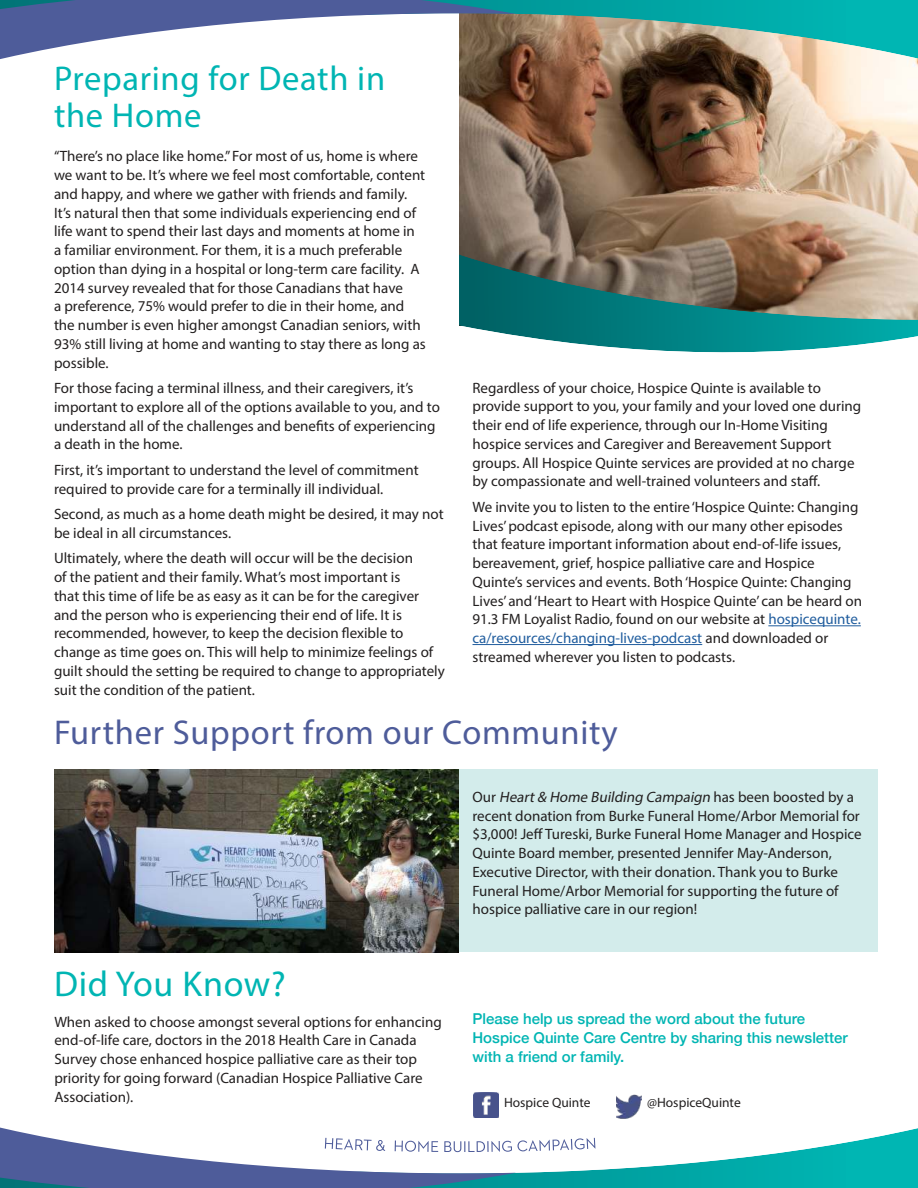
<style>
.page{position:relative;width:918px;height:1188px;background:#fff}
.page>*{position:absolute;margin:0;border:0;box-sizing:border-box;transform-origin:0 0}
.t1{font:36px "Myriad Pro";letter-spacing:.02em;color:#00b5b3}
.t2{font:34.5px "Myriad Pro";letter-spacing:.02em;color:#4e5c9a}
.t3{font:34.5px/37.5px "Myriad Pro";letter-spacing:.02em;color:#00b5b3}
.t4{font:15px/18.8px "Myriad Pro";color:#221f1f}
.t5{font:500 15px/18.8px "Helvetica Neue";color:#00b5b3}
.t6{font:13.5px "Myriad Pro";color:#221f1f}
.s1{color:#205d9e}
.s2{font-style:italic}
</style>
<div class="page">
<img style="left:459px;top:59px;width:459px;height:195px">
<div style="left:437px;top:769px;width:441px;height:183px;background:#d3eceb"></div>
<img style="left:595px;top:1128px;width:323px;height:60px">
<svg style="left:0;top:1127px;width:595px;height:61px"></svg>
<img style="left:473px;top:1092px;width:26px;height:25px">
<img style="left:616px;top:1094px;width:25px;height:25px">
<hr style="left:768px;top:625px;width:93px;height:1px;background:#205d9e">
<hr style="left:473px;top:644px;width:229px;height:1px;background:#205d9e">
<img style="left:459px;top:254px;width:459px;height:98px">
<img style="left:54px;top:769px;width:405px;height:183px">
<img style="left:516px;top:0;width:402px;height:59px">
<svg style="left:0;top:0;width:516px;height:64px"></svg>
<h2 class="t3" style="left:54px;top:62px;width:333px">Preparing for Death in the Home</h2>
<p class="t4" style="left:54px;top:148px;width:373px">“There’s no place like home.” For most of us, home is where we want to be. It’s where we feel most comfortable, content and happy, and where we gather with friends and family.<br>It’s natural then that some individuals experiencing end of life want to spend their last days and moments at home in a familiar environment. For them, it is a much preferable option than dying in a hospital or long-term care facility. A 2014 survey revealed that for those Canadians that have<br>a preference, 75% would prefer to die in their home, and the number is even higher amongst Canadian seniors, with 93% still living at home and wanting to stay there as long as possible.</p>
<p class="t4" style="left:54px;top:380px;width:388px">For those facing a terminal illness, and their caregivers, it’s important to explore all of the options available to you, and to understand all of the challenges and benefits of experiencing a death in the home.</p>
<p class="t4" style="left:54px;top:462px;width:366px">First, it’s important to understand the level of commitment required to provide care for a terminally ill individual.</p>
<p class="t4" style="left:54px;top:506px;width:391px">Second, as much as a home death might be desired, it may not be ideal in all circumstances.</p>
<p class="t4" style="left:54px;top:550px;width:392px">Ultimately, where the death will occur will be the decision<br>of the patient and their family. What’s most important is<br>that this time of life be as easy as it can be for the caregiver and the person who is experiencing their end of life. It is recommended, however, to keep the decision flexible to change as time goes on. This will help to minimize feelings of guilt should the setting be required to change to appropriately suit the condition of the patient.</p>
<p class="t4" style="left:472px;top:379px;width:390px">Regardless of your choice, Hospice Quinte is available to provide support to you, your family and your loved one during their end of life experience, through our In-Home Visiting hospice services and Caregiver and Bereavement Support groups. All Hospice Quinte services are provided at no charge by compassionate and well-trained volunteers and staff.</p>
<p class="t4" style="left:472px;top:499px;width:391px">We invite you to listen to the entire ‘Hospice Quinte: Changing Lives’ podcast episode, along with our many other episodes that feature important information about end-of-life issues, bereavement, grief, hospice palliative care and Hospice Quinte’s services and events. Both ‘Hospice Quinte: Changing Lives’ and ‘Heart to Heart with Hospice Quinte’ can be heard on 91.3 FM Loyalist Radio, found on our website at <span class="s1">hospicequinte. ca/resources/changing-lives-podcast</span> and downloaded or streamed wherever you listen to podcasts.</p>
<h2 class="t2" style="left:54px;top:718px;width:565px">Further Support from our Community</h2>
<h1 class="t1" style="left:54px;top:969px;width:233px">Did You Know?</h1>
<p class="t4" style="left:54px;top:1013px;width:389px">When asked to choose amongst several options for enhancing end-of-life care, doctors in the 2018 Health Care in Canada Survey chose enhanced hospice palliative care as their top priority for going forward (Canadian Hospice Palliative Care Association).</p>
<p class="t4" style="left:472px;top:789px;width:391px">O u r <span class="s2">Heart &amp; Home Building Campaign</span> h a s b e e n b o o ste d by a recent donation from Burke Funeral Home/Arbor Memorial for $3,000! Jeff Tureski, Burke Funeral Home Manager and Hospice Quinte Board member, presented Jennifer May-Anderson, Executive Director, with their donation. Thank you to Burke Funeral Home/Arbor Memorial for supporting the future of hospice palliative care in our region!</p>
<p class="t5" style="left:472px;top:1011px;width:377px">Please help us spread the word about the future<br>Hospice Quinte Care Centre by sharing this newsletter with a friend or family.</p>
<p class="t6" style="left:504px;top:1097px;width:88px">Hospice Quinte</p>
<p class="t6" style="left:647px;top:1097px;width:95px">@HospiceQuinte</p>
</div>
